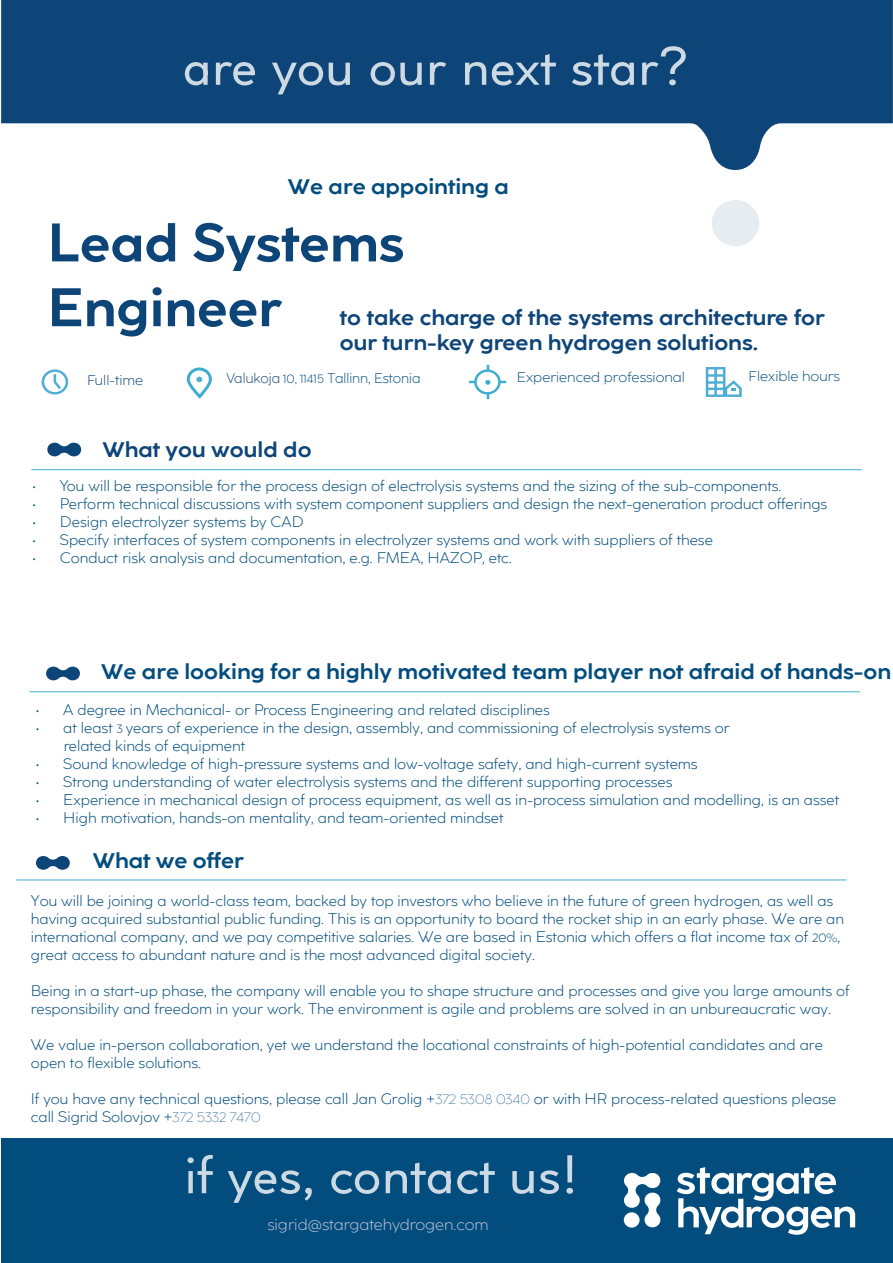
<style>
.page{position:relative;width:893px;height:1263px;background:#fff}
.page>*{position:absolute;margin:0;border:0;box-sizing:border-box;transform-origin:0 0}
.t1{font:54px "Coco Sharp";color:#cddae3;scale:1.06 1}
.t2{font:700 54px/64.8px "Coco Sharp S Trial";color:#0e4578;scale:1.06 1}
.t3{font:700 21px/25.2px "Coco Sharp Trial";color:#0e4578;scale:1.06 1}
.t4{font:700 21px "Coco Sharp Trial";color:#024d7e;scale:1.06 1}
.t5{font:300 15px/18px "Coco Sharp S Trial";color:#024d7e;scale:1.06 1}
.t6{font:300 15px "Coco Sharp Trial";color:#c2c5d5;scale:1.06 1}
.t7{font:300 13.5px "Coco Sharp Trial";color:#024d7e;scale:1.06 1}
.t8{font:300 13.5px "Coco Sharp Trial";color:#024d7e}
.t9{font:300 13.5px "Coco Sharp Trial";color:#0e4578;scale:1.06 1}
.s1{color:#0e4578}
.s2{font-family:"Coco Sharp";font-weight:400;font-size:12px}
.s3{font-family:"Coco Sharp";font-weight:400;font-size:13.5px}
</style>
<div class="page">
<div style="left:712px;top:200px;width:47px;height:46px;background:#e7ecf1;border-radius:50%"></div>
<svg style="left:1px;top:0;width:892px;height:170px;fill:#0e4578"></svg>
<div style="left:1px;top:1138px;width:892px;height:125px;background:#024d7e"></div>
<svg style="left:677px;top:1167px;width:178px;height:68px"></svg>
<svg style="left:623px;top:1172px;width:38px;height:56px"></svg>
<div style="left:624px;top:1212px;width:16px;height:15px;background:#fff;border-radius:50%"></div>
<hr style="left:30px;top:691px;width:830px;height:1px;background:#3fadd2">
<hr style="left:16px;top:879px;width:830px;height:1px;background:#3fadd2">
<svg style="left:46px;top:666px;width:34px;height:15px"></svg>
<svg style="left:47px;top:442px;width:35px;height:15px"></svg>
<svg style="left:36px;top:856px;width:34px;height:14px"></svg>
<hr style="left:31px;top:469px;width:831px;height:1px;background:#3fadd2">
<svg style="left:42px;top:369px;width:26px;height:25px"></svg>
<svg style="left:469px;top:365px;width:37px;height:34px"></svg>
<div style="left:187px;top:367px;width:25px;height:31px;border:3px solid #3fadd2;border-radius:11px"></div>
<svg style="left:196px;top:377px;width:6px;height:5px"></svg>
<svg style="left:706px;top:367px;width:36px;height:30px"></svg>
<h1 class="t1" style="left:182px;top:33px;width:477px">are you our next star?</h1>
<h2 class="t4" style="left:288px;top:174px;width:210px">We are appointing a</h2>
<h1 class="t2" style="left:47px;top:210px;width:338px">Lead Systems<br>Engineer</h1>
<h2 class="t3" style="left:340px;top:305px;width:459px">to take charge of the systems architecture for our turn-key green hydrogen solutions.</h2>
<p class="t9" style="left:87px;top:372px;width:54px">Full-time</p>
<p class="t8" style="left:227px;top:371px;width:195px"><span class="s1">Valukoja</span> <span class="s2">10, 11415</span> Tallinn, Estonia</p>
<p class="t7" style="left:517px;top:370px;width:160px">Experienced professional</p>
<p class="t7" style="left:749px;top:368px;width:88px">Flexible hours</p>
<h2 class="t3" style="left:102px;top:438px;width:199px">What you would do</h2>
<p class="t5" style="left:32px;top:477px;width:708px">• You will be responsible for the process design of electrolysis systems and the sizing of the sub-components.</p>
<p class="t5" style="left:32px;top:495px;width:751px">• Perform technical discussions with system component suppliers and design the next-generation product offerings</p>
<p class="t5" style="left:32px;top:513px;width:257px">• Design electrolyzer systems by CAD</p>
<p class="t5" style="left:32px;top:531px;width:643px">• Specify interfaces of system components in electrolyzer systems and work with suppliers of these</p>
<p class="t5" style="left:32px;top:549px;width:454px">• Conduct risk analysis and documentation, e.g. FMEA, HAZOP, etc.</p>
<h2 class="t4" style="left:101px;top:660px;width:747px">We are looking for a highly motivated team player not afraid of hands-on</h2>
<p class="t5" style="left:36px;top:701px;width:486px">• A degree in Mechanical- or Process Engineering and related disciplines</p>
<p class="t5" style="left:64px;top:719px;width:630px;text-indent:-28px">• at least <span class="s2">3</span> years of experience in the design, assembly, and commissioning of electrolysis systems or related kinds of equipment</p>
<p class="t5" style="left:36px;top:755px;width:626px">• Sound knowledge of high-pressure systems and low-voltage safety, and high-current systems</p>
<p class="t5" style="left:36px;top:773px;width:602px">• Strong understanding of water electrolysis systems and the different supporting processes</p>
<p class="t5" style="left:36px;top:791px;width:759px">• Experience in mechanical design of process equipment, as well as in-process simulation and modelling, is an asset</p>
<p class="t5" style="left:36px;top:809px;width:443px">• High motivation, hands-on mentality, and team-oriented mindset</p>
<h2 class="t4" style="left:93px;top:848px;width:144px">What we offer</h2>
<p class="t5" style="left:31px;top:892px;width:769px">You will be joining a world-class team, backed by top investors who believe in the future of green hydrogen, as well as having acquired substantial public funding. This is an opportunity to board the rocket ship in an early phase. We are an international company, and we pay competitive salaries. We are based in Estonia which offers a flat income tax of <span class="s2">20%</span>, great access to abundant nature and is the most advanced digital society.</p>
<p class="t5" style="left:31px;top:982px;width:774px">Being in a start-up phase, the company will enable you to shape structure and processes and give you large amounts of responsibility and freedom in your work. The environment is agile and problems are solved in an unbureaucratic way.</p>
<p class="t5" style="left:31px;top:1036px;width:749px">We value in-person collaboration, yet we understand the locational constraints of high-potential candidates and are open to flexible solutions.</p>
<p class="t5" style="left:31px;top:1090px;width:762px">If you have any technical questions, please call Jan Grolig +<span class="s3">372 5308 0340</span> or with HR process-related questions please call Sigrid Solovjov +<span class="s3">372 5332 7470</span></p>
<h1 class="t1" style="left:184px;top:1141px;width:374px">if yes, contact us!</h1>
<p class="t6" style="left:267px;top:1216px;width:210px">sigrid@stargatehydrogen.com</p>
</div>
